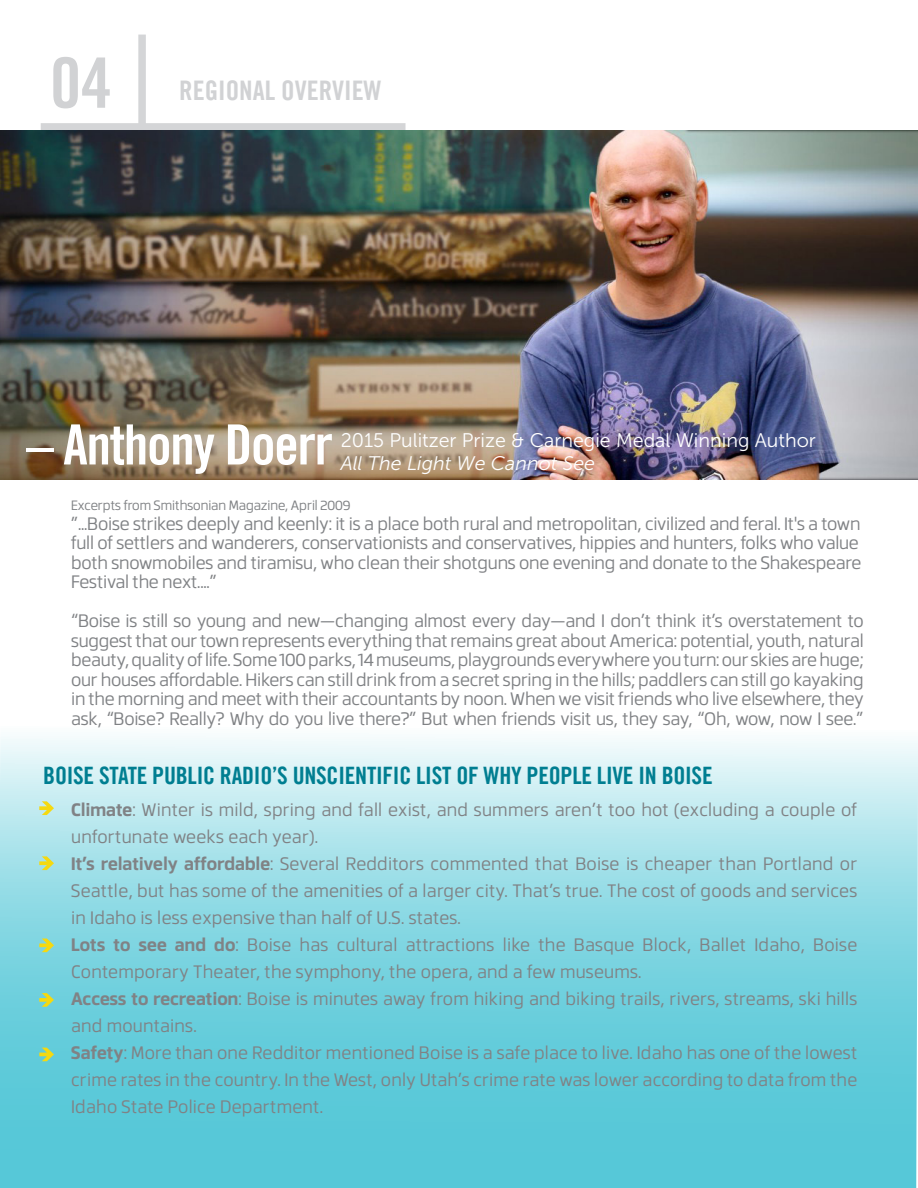
<style>
.page{position:relative;width:918px;height:1188px;background:#fff}
.page>*{position:absolute;margin:0;border:0;box-sizing:border-box;transform-origin:0 0}
.t1{font:69.6px "Trade Gothic LT Bold Cond Twenty";color:#d1d2d4}
.t2{font:55.5px "Trade Gothic LT Bold Cond Twenty";letter-spacing:-.025em;color:#fff}
.t3{font:27px "Trade Gothic LT Bold Cond Twenty";color:#d1d2d4}
.t4{font:24px "Trade Gothic LT Bold Cond Twenty";letter-spacing:-.01em;color:#007e91}
.t5{font:19.65px "Museo Sans 300";color:#fff}
.t6{font:italic 19.65px "Museo Sans 300";color:#fff}
.t7{font:18px/19.5px "Facto";letter-spacing:-.045em;color:#808285;text-align:justify}
.t8{font:18px/27px "Facto";letter-spacing:-.025em;color:#808285}
.t9{font:13.5px "Facto";letter-spacing:-.05em;color:#808285}
.s1{font-weight:700}
</style>
<div class="page">
<svg style="left:0;top:737px;width:918px;height:451px;background:#88d8e3"></svg>
<div style="left:138px;top:35px;width:8px;height:92px;background:#d4d5d7"></div>
<div style="left:41px;top:123px;width:365px;height:8px;background:#d4d5d7"></div>
<img style="left:0;top:131px;width:918px;height:349px">
<svg style="left:39px;top:801px;width:15px;height:14px"></svg>
<svg style="left:39px;top:856px;width:15px;height:14px"></svg>
<svg style="left:39px;top:1048px;width:15px;height:13px"></svg>
<svg style="left:39px;top:939px;width:15px;height:13px"></svg>
<svg style="left:39px;top:993px;width:15px;height:14px"></svg>
<p class="t1" style="left:50px;top:41px;width:63px">04</p>
<p class="t3" style="left:179px;top:74px;width:204px">REGIONAL OVERVIEW</p>
<p class="t2" style="left:26px;top:411px;width:309px">– Anthony Doerr</p>
<p class="t5" style="left:341px;top:429px;width:477px">2015 Pulitzer Prize &amp; Carnegie Medal Winning Author</p>
<p class="t6" style="left:341px;top:452px;width:256px">All The Light We Cannot See</p>
<p class="t9" style="left:71px;top:496px;width:282px">Excerpts from Smithsonian Magazine, April 2009</p>
<p class="t7" style="left:71px;top:512px;width:792px;text-align:left">”...Boise strikes deeply and keenly: it is a place both rural and metropolitan, civilized and feral. It's a town full of settlers and wanderers, conservationists and conservatives, hippies and hunters, folks who value both snowmobiles and tiramisu, who clean their shotguns one evening and donate to the Shakespeare Festival the next....”</p>
<p class="t7" style="left:71px;top:610px;width:795px">“Boise is still so young and new—changing almost every day—and I don’t think it’s overstatement to suggest that our town represents everything that remains great about America: potential, youth, natural beauty, quality of life. Some 100 parks, 14 museums, playgrounds everywhere you turn: our skies are huge; our houses affordable. Hikers can still drink from a secret spring in the hills; paddlers can still go kayaking in the morning and meet with their accountants by noon. When we visit friends who live elsewhere, they ask, “Boise? Really? Why do you live there?” But when friends visit us, they say, “Oh, wow, now I see.”</p>
<p class="t4" style="left:43px;top:761px;width:671px">BOISE STATE PUBLIC RADIO’S UNSCIENTIFIC LIST OF WHY PEOPLE LIVE IN BOISE</p>
<p class="t8" style="left:71px;top:795px;width:788px"><span class="s1">Climate</span>: Winter is mild, spring and fall exist, and summers aren’t too hot (excluding a couple of unfortunate weeks each year).</p>
<p class="t7" style="left:71px;top:849px;width:788px;line-height:27px"><span class="s1">It’s relatively affordable</span>: Several Redditors commented that Boise is cheaper than Portland or Seattle, but has some of the amenities of a larger city. That’s true. The cost of goods and services in Idaho is less expensive than half of U.S. states.</p>
<p class="t8" style="left:71px;top:930px;width:788px"><span class="s1">Lots to see and do</span>: Boise has cultural attractions like the Basque Block, Ballet Idaho, Boise<br>Contemporary Theater, the symphony, the opera, and a few museums.</p>
<p class="t8" style="left:71px;top:984px;width:788px"><span class="s1">Access to recreation</span>: Boise is minutes away from hiking and biking trails, rivers, streams, ski hills and mountains.</p>
<p class="t7" style="left:71px;top:1038px;width:788px;line-height:27px"><span class="s1">Safety</span>: More than one Redditor mentioned Boise is a safe place to live. Idaho has one of the lowest crime rates in the country. In the West, only Utah’s crime rate was lower according to data from the Idaho State Police Department.</p>
</div>
